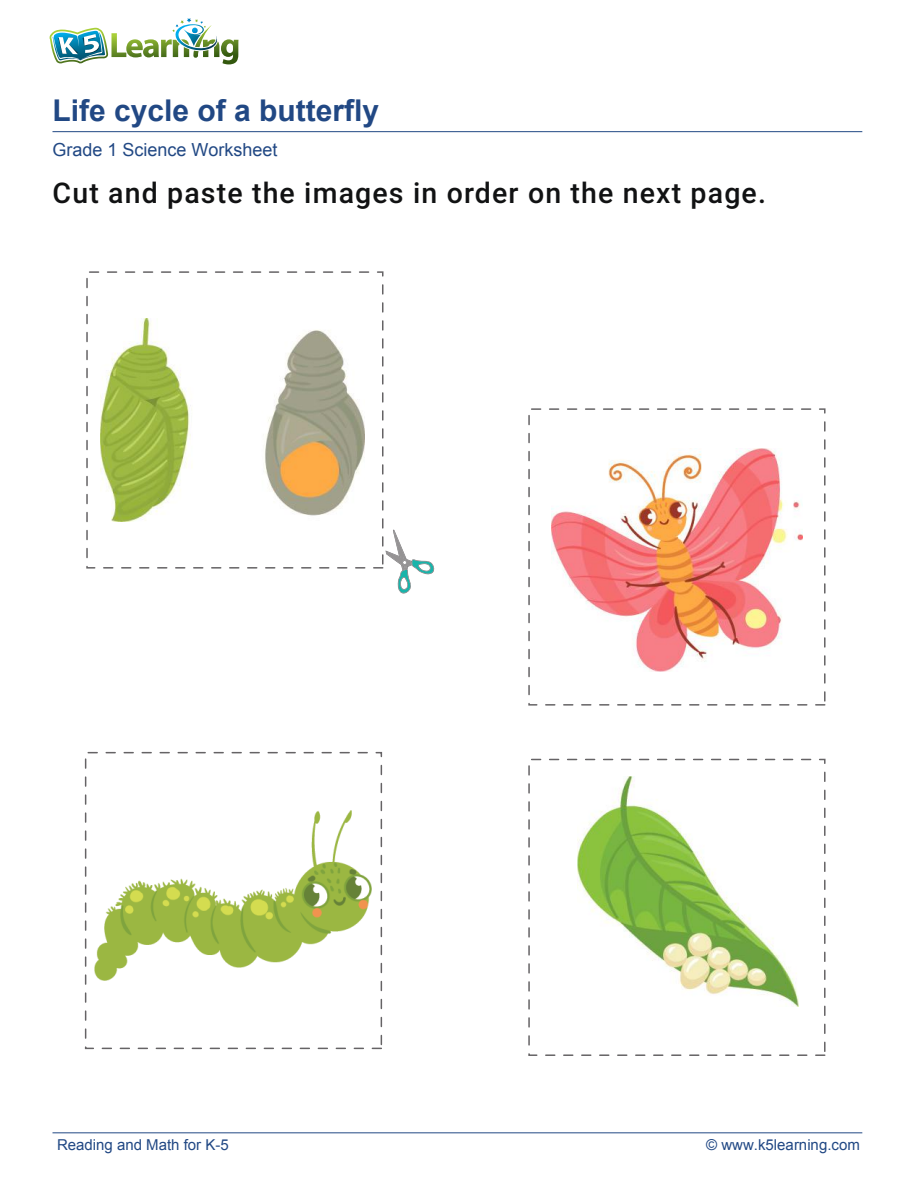
<style>
.page{position:relative;width:918px;height:1188px;background:#fff}
.page>*{position:absolute;margin:0;border:0;box-sizing:border-box;transform-origin:0 0}
.t1{font:700 30px "Arial";color:#214884}
.t2{font:500 28.5px "Roboto";letter-spacing:.04em;color:#111213}
.t3{font:18px "Arial";color:#214884}
.t4{font:15px "Arial";color:#214884}
</style>
<div class="page">
<img style="left:551px;top:448px;width:251px;height:223px">
<div style="left:528px;top:408px;width:298px;height:298px;border:2px dashed #656365"></div>
<img style="left:100px;top:319px;width:265px;height:203px">
<div style="left:86px;top:271px;width:297px;height:298px;border:2px dashed #656365"></div>
<img style="left:95px;top:810px;width:276px;height:171px">
<div style="left:85px;top:752px;width:297px;height:297px;border:2px dashed #656365"></div>
<img style="left:578px;top:777px;width:221px;height:230px">
<div style="left:528px;top:759px;width:298px;height:297px;border:2px dashed #656365"></div>
<svg style="left:386px;top:530px;width:49px;height:64px"></svg>
<img style="left:50px;top:18px;width:188px;height:46px">
<hr style="left:52px;top:131px;width:810px;height:1px;background:#214884">
<hr style="left:52px;top:1132px;width:810px;height:1px;background:#214884">
<p class="t1" style="left:52px;top:91px;width:328px">Life cycle of a butterfly</p>
<p class="t3" style="left:52px;top:137px;width:227px">Grade 1 Science Worksheet</p>
<p class="t2" style="left:53px;top:173px;width:715px">Cut and paste the images in order on the next page.</p>
<p class="t4" style="left:57px;top:1135px;width:173px">Reading and Math for K-5</p>
<p class="t4" style="left:706px;top:1135px;width:155px">© www.k5learning.com</p>
</div>
